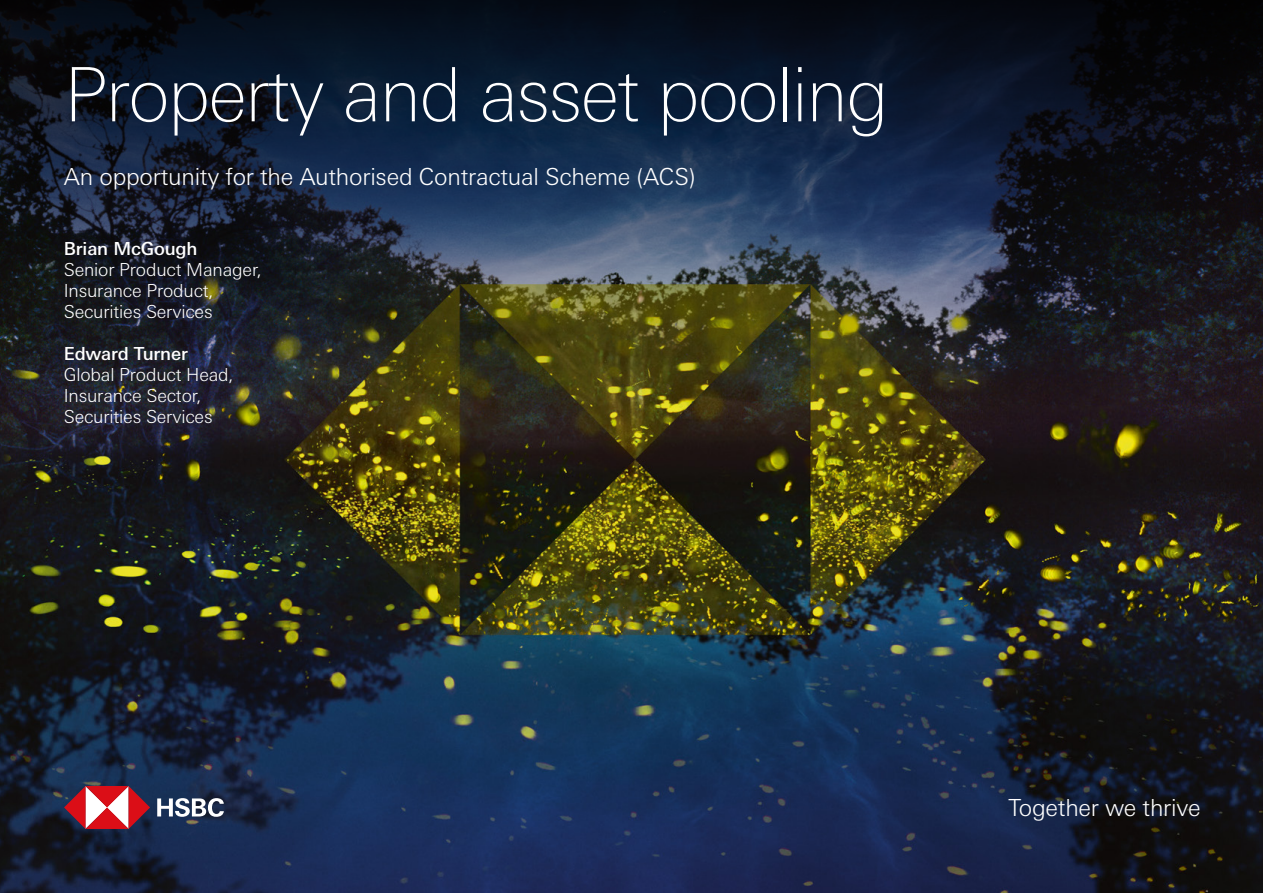
<style>
.page{position:relative;width:1263px;height:893px;background:#fff}
.page>*{position:absolute;margin:0;border:0;box-sizing:border-box;transform-origin:0 0}
.t1{font:100 75px "Univers Nextfor HSBC";letter-spacing:-.02em;color:#fff}
.t2{font:300 23.55px "Univers Nextfor HSBC";letter-spacing:-.01em;color:#fff}
.t3{font:300 18px/21px "Univers Nextfor HSBC";letter-spacing:-.01em;color:#fff}
.t4{font:500 18px "Univers Nextfor HSBC";letter-spacing:-.01em;color:#fff}
</style>
<div class="page">
<img style="left:0;top:418px;width:1263px;height:475px">
<svg style="left:0;top:0;width:1263px;height:418px;background:#1e252d"></svg>
<svg style="left:64px;top:786px;width:86px;height:43px"></svg>
<svg style="left:157px;top:798px;width:67px;height:19px"></svg>
<h1 class="t1" style="left:64px;top:42px;width:826px">Property and asset pooling</h1>
<h2 class="t2" style="left:64px;top:160px;width:633px">An opportunity for the Authorised Contractual Scheme (ACS)</h2>
<p class="t4" style="left:64px;top:236px;width:135px">Brian McGough</p>
<p class="t3" style="left:64px;top:258px;width:199px">Senior Product Manager,<br>Insurance Product,<br>Securities Services</p>
<p class="t4" style="left:64px;top:341px;width:126px">Edward Turner</p>
<p class="t3" style="left:64px;top:363px;width:171px">Global Product Head,<br>Insurance Sector,<br>Securities Services</p>
<h2 class="t2" style="left:1008px;top:791px;width:194px">Together we thrive</h2>
</div>
